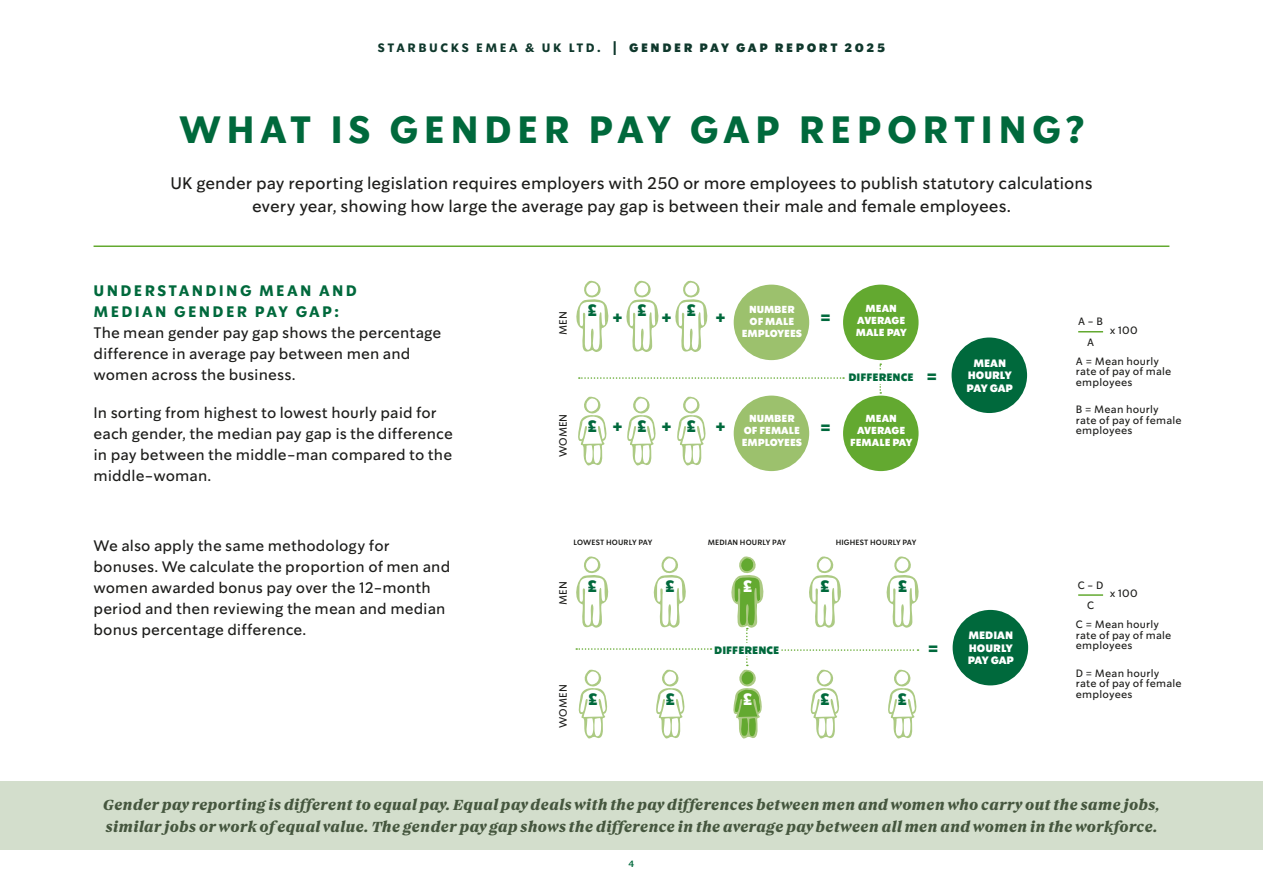
<style>
.page{position:relative;width:1263px;height:893px;background:#fff}
.page>*{position:absolute;margin:0;border:0;box-sizing:border-box;transform-origin:0 0}
.t1{font:700 37.5px "So Do Sans";letter-spacing:.145em;color:#00693c}
.t2{font:16.5px/22.5px "So Do Sans";color:#1d1d1b;text-align:center}
.t3{font:900 16.35px "So Do Sans";color:#00693c}
.t4{font:900 16.35px "So Do Sans";color:#fff}
.t5{font:15px/21px "So Do Sans";letter-spacing:.005em;color:#1d1d1b}
.t6{font:700 15px/21px "So Do Sans";letter-spacing:.155em;color:#00693c}
.t7{font:italic 700 13.5px/22.5px "Lander Short";letter-spacing:.035em;color:#45563e}
.t8{font:900 12px "So Do Sans";letter-spacing:.22em;color:#0f382c}
.t9{font:900 10.65px/12.8px "So Do Sans";color:#fff;text-align:justify}
.t10{font:900 10.65px "So Do Sans";color:#00693c}
.t11{font:10.5px/10.5px "So Do Sans";letter-spacing:.015em;color:#1d1d1b}
.t12{font:900 10.05px/12.1px "So Do Sans";color:#fff;text-align:center}
.t13{font:600 9px "So Do Sans";color:#00693c}
.t14{font:600 7.5px "So Do Sans";letter-spacing:.02em;color:#1d1d1b}
.s1{font-weight:700}
.s2{font-size:16.35px}
</style>
<div class="page">
<svg style="left:879px;top:363px;width:2px;height:31px"></svg>
<hr style="left:94px;top:245px;width:1075px;height:2px;background:#63a930">
<div style="left:843px;top:285px;width:75px;height:75px;background:#63a930;border-radius:50%"></div>
<div style="left:843px;top:396px;width:75px;height:75px;background:#63a930;border-radius:50%"></div>
<div style="left:0;top:781px;width:1263px;height:68px;background:#d3decc"></div>
<svg style="left:1078px;top:331px;width:25px;height:1px"></svg>
<div style="left:953px;top:610px;width:75px;height:75px;background:#00693c;border-radius:50%"></div>
<svg style="left:576px;top:648px;width:135px;height:2px"></svg>
<hr style="left:1078px;top:594px;width:25px;height:2px;background:#63a930">
<svg style="left:626px;top:280px;width:33px;height:72px"></svg>
<svg style="left:675px;top:280px;width:33px;height:72px"></svg>
<svg style="left:627px;top:396px;width:29px;height:70px"></svg>
<svg style="left:576px;top:556px;width:33px;height:72px"></svg>
<svg style="left:653px;top:556px;width:33px;height:72px"></svg>
<svg style="left:677px;top:396px;width:29px;height:70px"></svg>
<svg style="left:576px;top:280px;width:33px;height:72px"></svg>
<svg style="left:578px;top:396px;width:29px;height:70px"></svg>
<div style="left:951px;top:337px;width:76px;height:76px;background:#00693c;border-radius:50%"></div>
<div style="left:848px;top:371px;width:65px;height:13px;background:#fff"></div>
<svg style="left:579px;top:377px;width:265px;height:2px"></svg>
<div style="left:734px;top:285px;width:75px;height:75px;background:#9cc16d;border-radius:50%"></div>
<div style="left:734px;top:396px;width:75px;height:75px;background:#9cc16d;border-radius:50%"></div>
<svg style="left:578px;top:669px;width:30px;height:70px"></svg>
<svg style="left:656px;top:669px;width:29px;height:70px"></svg>
<svg style="left:731px;top:556px;width:189px;height:183px"></svg>
<p class="t8" style="left:378px;top:40px;width:509px"><span class="s1">STARBUCKS EMEA &amp; UK LTD. |</span> GENDER PAY GAP REPORT 2025</p>
<h1 class="t1" style="left:179px;top:107px;width:906px">WHAT IS GENDER PAY GAP REPORTING?</h1>
<p class="t2" style="left:170px;top:173px;width:923px">UK gender pay reporting legislation requires employers with 250 or more employees to publish statutory calculations every year, showing how large the average pay gap is between their male and female employees.</p>
<p class="t6" style="left:94px;top:280px;width:265px">UNDERSTANDING MEAN AND<br>MEDIAN GENDER PAY GAP:</p>
<p class="t5" style="left:94px;top:322px;width:349px">The mean gender pay gap shows the percentage difference in average pay between men and women across the business.</p>
<p class="t5" style="left:94px;top:402px;width:361px">In sorting from highest to lowest hourly paid for each gender, the median pay gap is the difference in pay between the middle-man compared to the middle-woman.</p>
<p class="t5" style="left:94px;top:535px;width:358px">We also apply the same methodology for bonuses. We calculate the proportion of men and women awarded bonus pay over the 12-month period and then reviewing the mean and median bonus percentage difference.</p>
<p class="t11" style="left:558px;top:335px;width:25px;rotate:-90deg">MEN</p>
<p class="t11" style="left:558px;top:457px;width:45px;rotate:-90deg">WOMEN</p>
<p class="t3" style="left:589px;top:300px;width:9px">£</p>
<p class="t3" style="left:638px;top:300px;width:9px">£</p>
<p class="t3" style="left:687px;top:300px;width:9px">£</p>
<p class="t3" style="left:612px;top:307px;width:12px">+</p>
<p class="t3" style="left:661px;top:307px;width:12px">+</p>
<p class="t3" style="left:715px;top:307px;width:12px">+</p>
<p class="t12" style="left:742px;top:304px;width:62px">NUMBER<br>OF MALE<br>EMPLOYEES</p>
<p class="t3" style="left:820px;top:307px;width:12px">=</p>
<p class="t12" style="left:856px;top:302px;width:52px">MEAN<br>AVERAGE<br>MALE PAY</p>
<p class="t10" style="left:848px;top:371px;width:91px">DIFFERENCE <span class="s2">=</span></p>
<p class="t3" style="left:589px;top:416px;width:9px">£</p>
<p class="t3" style="left:638px;top:416px;width:9px">£</p>
<p class="t3" style="left:687px;top:416px;width:9px">£</p>
<p class="t3" style="left:612px;top:417px;width:12px">+</p>
<p class="t3" style="left:661px;top:417px;width:12px">+</p>
<p class="t3" style="left:715px;top:417px;width:12px">+</p>
<p class="t12" style="left:742px;top:412px;width:62px">NUMBER<br>OF FEMALE<br>EMPLOYEES</p>
<p class="t3" style="left:820px;top:417px;width:12px">=</p>
<p class="t12" style="left:850px;top:412px;width:64px">MEAN<br>AVERAGE<br>FEMALE PAY</p>
<p class="t9" style="left:967px;top:357px;width:48px;text-align:center">MEAN<br>HOURLY<br>PAY GAP</p>
<p class="t14" style="left:573px;top:538px;width:80px">LOWEST HOURLY PAY</p>
<p class="t14" style="left:708px;top:538px;width:80px">MEDIAN HOURLY PAY</p>
<p class="t14" style="left:836px;top:538px;width:82px">HIGHEST HOURLY PAY</p>
<p class="t3" style="left:588px;top:576px;width:9px">£</p>
<p class="t3" style="left:666px;top:576px;width:9px">£</p>
<p class="t4" style="left:744px;top:576px;width:9px">£</p>
<p class="t3" style="left:821px;top:576px;width:9px">£</p>
<p class="t3" style="left:899px;top:576px;width:9px">£</p>
<p class="t11" style="left:558px;top:605px;width:25px;rotate:-90deg">MEN</p>
<p class="t11" style="left:558px;top:728px;width:45px;rotate:-90deg">WOMEN</p>
<p class="t10" style="left:714px;top:643px;width:67px">DIFFERENCE</p>
<p class="t3" style="left:928px;top:638px;width:12px">=</p>
<p class="t3" style="left:589px;top:689px;width:9px">£</p>
<p class="t3" style="left:667px;top:689px;width:9px">£</p>
<p class="t4" style="left:744px;top:689px;width:9px">£</p>
<p class="t3" style="left:821px;top:689px;width:9px">£</p>
<p class="t3" style="left:899px;top:689px;width:9px">£</p>
<p class="t9" style="left:968px;top:629px;width:48px">MEDIAN HOURLY PAY GAP</p>
<p class="t11" style="left:1078px;top:312px;width:26px;line-height:20.5px;text-align:center">A - B<br>A</p>
<p class="t11" style="left:1110px;top:325px;width:29px">x 100</p>
<p class="t11" style="left:1076px;top:356px;width:97px">A = Mean hourly rate of pay of male employees</p>
<p class="t11" style="left:1076px;top:404px;width:107px">B = Mean hourly rate of pay of female employees</p>
<p class="t11" style="left:1078px;top:575px;width:27px;line-height:20.5px;text-align:center">C - D<br>C</p>
<p class="t11" style="left:1110px;top:588px;width:29px">x 100</p>
<p class="t11" style="left:1076px;top:619px;width:97px">C = Mean hourly rate of pay of male employees</p>
<p class="t11" style="left:1076px;top:668px;width:107px">D = Mean hourly rate of pay of female employees</p>
<p class="t7" style="left:103px;top:794px;width:1058px">Gender pay reporting is different to equal pay. Equal pay deals with the pay differences between men and women who carry out the same jobs, similar jobs or work of equal value. The gender pay gap shows the difference in the average pay between all men and women in the workforce.</p>
<p class="t13" style="left:629px;top:859px;width:7px">4</p>
</div>
